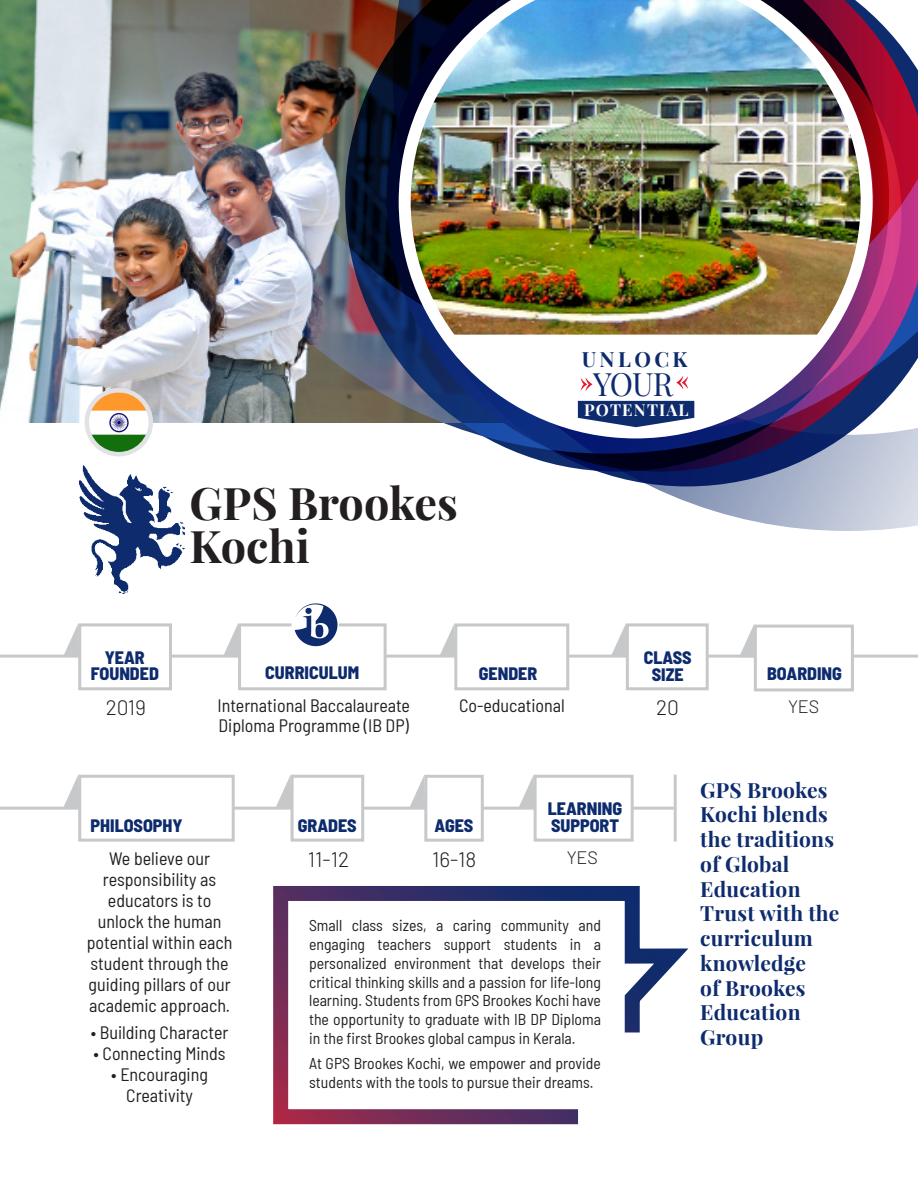
<style>
.page{position:relative;width:918px;height:1188px;background:#fff}
.page>*{position:absolute;margin:0;border:0;box-sizing:border-box;transform-origin:0 0}
.t1{font:700 45px "Playfair Display";color:#231f20}
.t2{font:31.5px "Playfair Display";color:#0d2b6d}
.t3{font:700 21px/24.8px "Playfair Display";letter-spacing:.01em;color:#0d2b6d}
.t4{font:300 21px "Barlow";color:#231f20}
.t5{font:semi-condensed 18px/21px "Barlow";color:#231f20;text-align:center}
.t6{font:800 semi-condensed 18px/16.5px "Barlow";color:#0d2b6d;text-align:center}
.t7{font:300 18px "Barlow";letter-spacing:-.01em;color:#231f20}
.t8{font:700 16.5px "Playfair Display";letter-spacing:.07em;color:#fff}
.t9{font:semi-condensed 15.75px/18.8px "Barlow";color:#231f20;text-align:justify}
</style>
<div class="page">
<svg style="left:273px;top:886px;width:416px;height:239px"></svg>
<img style="left:0;top:0;width:153px;height:422px">
<img style="left:153px;top:0;width:240px;height:423px">
<svg style="left:393px;top:0;width:525px;height:531px"></svg>
<img style="left:399px;top:0;width:474px;height:438px">
<img style="left:87px;top:392px;width:64px;height:60px">
<div style="left:85px;top:388px;width:68px;height:68px;border:4px solid #e1e2e4;border-radius:50%"></div>
<svg style="left:463px;top:346px;width:346px;height:85px"></svg>
<img style="left:80px;top:466px;width:105px;height:128px">
<hr style="left:0;top:807px;width:674px;height:3px;background:#c7c8ca">
<svg style="left:276px;top:775px;width:15px;height:32px"></svg>
<div style="left:291px;top:775px;width:73px;height:67px;background:#fff;border:3px solid #c7c8ca"></div>
<svg style="left:519px;top:775px;width:15px;height:32px"></svg>
<div style="left:534px;top:775px;width:100px;height:67px;background:#fff;border:3px solid #c7c8ca"></div>
<svg style="left:409px;top:776px;width:15px;height:31px"></svg>
<div style="left:424px;top:775px;width:60px;height:67px;background:#fff;border:3px solid #c7c8ca"></div>
<hr style="left:674px;top:775px;width:3px;height:67px;background:#c7c8ca">
<svg style="left:63px;top:776px;width:15px;height:31px"></svg>
<div style="left:78px;top:775px;width:157px;height:67px;background:#fff;border:3px solid #c7c8ca"></div>
<hr style="left:0;top:655px;width:918px;height:3px;background:#c7c8ca">
<svg style="left:63px;top:624px;width:15px;height:31px"></svg>
<div style="left:78px;top:623px;width:94px;height:67px;background:#fff;border:3px solid #c7c8ca"></div>
<svg style="left:439px;top:625px;width:15px;height:30px"></svg>
<div style="left:454px;top:623px;width:115px;height:67px;background:#fff;border:3px solid #c7c8ca"></div>
<svg style="left:611px;top:624px;width:15px;height:31px"></svg>
<div style="left:626px;top:623px;width:83px;height:67px;background:#fff;border:3px solid #c7c8ca"></div>
<svg style="left:223px;top:624px;width:15px;height:31px"></svg>
<div style="left:238px;top:623px;width:149px;height:67px;background:#fff;border:3px solid #c7c8ca"></div>
<img style="left:293px;top:603px;width:46px;height:44px">
<svg style="left:739px;top:625px;width:15px;height:30px"></svg>
<div style="left:754px;top:625px;width:100px;height:66px;background:#fff;border:3px solid #c7c8ca"></div>
<p class="t1" style="left:189px;top:475px;width:270px">GPS Brookes</p>
<p class="t1" style="left:189px;top:518px;width:122px">Kochi</p>
<p class="t3" style="left:582px;top:346px;width:107px">UNLOCK</p>
<p class="t2" style="left:593px;top:364px;width:82px">YOUR</p>
<p class="t8" style="left:584px;top:399px;width:106px">POTENTIAL</p>
<p class="t6" style="left:91px;top:648px;width:70px">YEAR<br>FOUNDED</p>
<p class="t4" style="left:106px;top:693px;width:42px">2019</p>
<p class="t6" style="left:265px;top:663px;width:95px">CURRICULUM</p>
<p class="t5" style="left:217px;top:694px;width:194px">International Baccalaureate</p>
<p class="t5" style="left:218px;top:713px;width:192px">Diploma Programme (IB DP)</p>
<p class="t6" style="left:479px;top:664px;width:60px">GENDER</p>
<p class="t5" style="left:459px;top:694px;width:107px">Co-educational</p>
<p class="t6" style="left:91px;top:816px;width:94px">PHILOSOPHY</p>
<p class="t5" style="left:87px;top:847px;width:147px">We believe our responsibility as educators is to unlock the human potential within each student through the guiding pillars of our academic approach.</p>
<p class="t5" style="left:91px;top:1021px;width:139px">• Building Character</p>
<p class="t5" style="left:94px;top:1042px;width:134px">• Connecting Minds</p>
<p class="t5" style="left:111px;top:1063px;width:98px">• Encouraging<br>Creativity</p>
<p class="t6" style="left:298px;top:816px;width:61px">GRADES</p>
<p class="t4" style="left:308px;top:844px;width:43px">11-12</p>
<p class="t6" style="left:435px;top:816px;width:40px">AGES</p>
<p class="t4" style="left:432px;top:844px;width:46px">16-18</p>
<p class="t6" style="left:548px;top:799px;width:76px">LEARNING</p>
<p class="t6" style="left:551px;top:816px;width:70px">SUPPORT</p>
<p class="t7" style="left:567px;top:844px;width:33px">YES</p>
<p class="t9" style="left:309px;top:915px;width:293px">Small class sizes, a caring community and engaging teachers support students in a personalized environment that develops their critical thinking skills and a passion for life-long learning. Students from GPS Brookes Kochi have the opportunity to graduate with IB DP Diploma in the first Brookes global campus in Kerala.</p>
<p class="t9" style="left:309px;top:1053px;width:293px">At GPS Brookes Kochi, we empower and provide students with the tools to pursue their dreams.</p>
<p class="t6" style="left:644px;top:649px;width:50px">CLASS</p>
<p class="t6" style="left:652px;top:665px;width:33px">SIZE</p>
<p class="t4" style="left:656px;top:693px;width:24px">20</p>
<p class="t6" style="left:767px;top:664px;width:76px">BOARDING</p>
<p class="t7" style="left:788px;top:694px;width:33px">YES</p>
<p class="t3" style="left:700px;top:777px;width:141px">GPS Brookes<br>Kochi blends the traditions of Global<br>Education<br>Trust with the curriculum knowledge<br>of Brookes<br>Education<br>Group</p>
</div>
